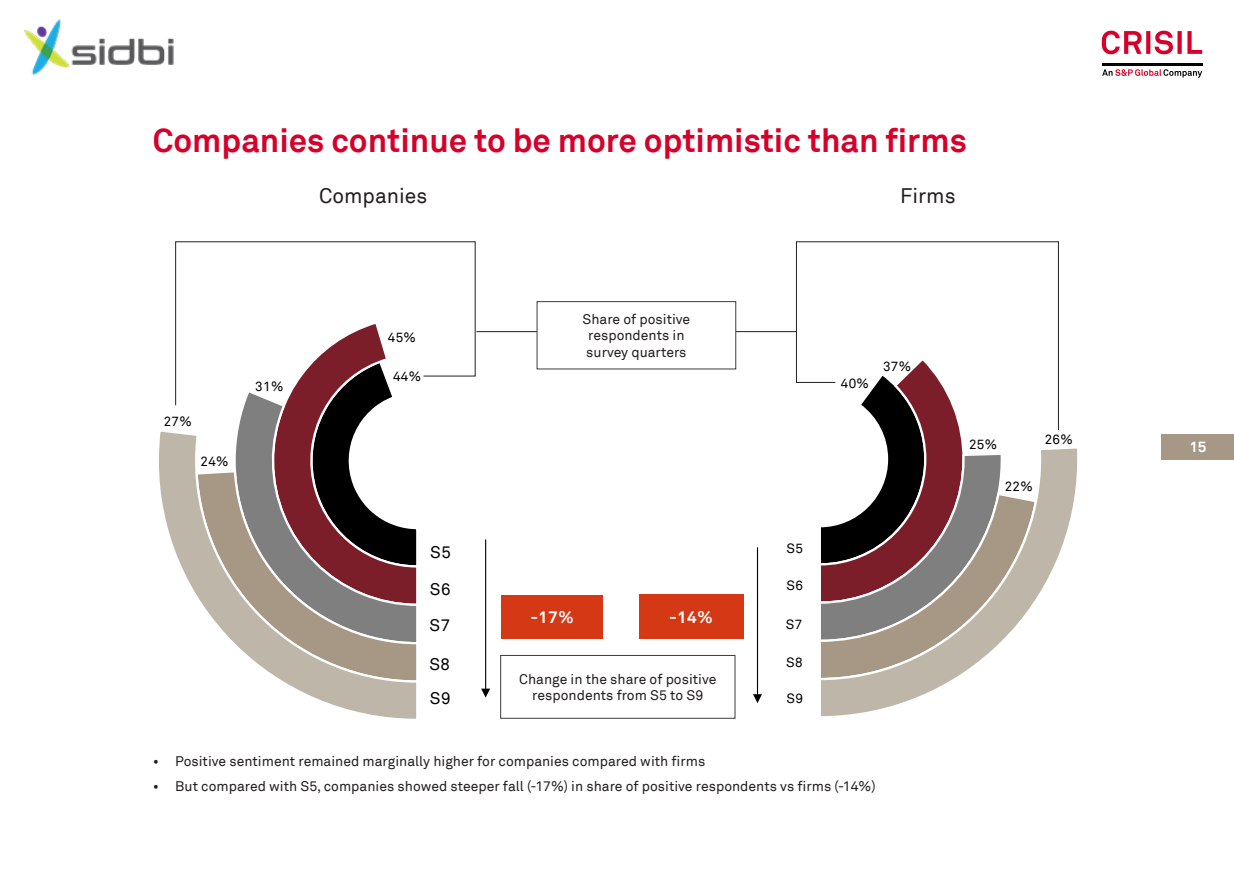
<style>
.page{position:relative;width:1234px;height:894px;background:#fff}
.page>*{position:absolute;margin:0;border:0;box-sizing:border-box;transform-origin:0 0}
.t1{font:700 33px "Akkurat Pro";color:#d6002a}
.t2{font:21px "Akkurat Pro";color:#231f20}
.t3{font:700 18px "Arial";letter-spacing:.01em;color:#000}
.t4{font:16.8px/36.6px "Akkurat Pro";letter-spacing:.03em;color:#000}
.t5{font:700 16.8px "Akkurat Pro";color:#fff}
.t6{font:700 15px "Akkurat Pro";color:#fff}
.t7{font:13.95px/16.8px "Akkurat Pro";color:#231f20}
.t8{font:13.5px "Akkurat Pro";letter-spacing:.025em;color:#000}
.s1{font-size:14.55px}
</style>
<div class="page">
<div style="left:1161px;top:434px;width:72px;height:25px;background:#a79886"></div>
<svg style="left:1102px;top:69px;width:100px;height:9px"></svg>
<hr style="left:1102px;top:63px;width:100px;height:3px;background:#000">
<svg style="left:1101px;top:31px;width:101px;height:23px"></svg>
<img style="left:24px;top:19px;width:150px;height:56px">
<svg style="left:559px;top:301px;width:403px;height:418px"></svg>
<svg style="left:817px;top:445px;width:261px;height:274px"></svg>
<hr style="left:757px;top:547px;width:1px;height:148px;background:#000">
<svg style="left:753px;top:694px;width:9px;height:9px"></svg>
<svg style="left:161px;top:303px;width:534px;height:415px"></svg>
<div style="left:502px;top:594px;width:101px;height:44px;background:#d53814"></div>
<hr style="left:485px;top:539px;width:1px;height:150px;background:#000">
<svg style="left:481px;top:688px;width:9px;height:9px"></svg>
<div style="left:639px;top:593px;width:104px;height:45px;background:#d53814"></div>
<div style="left:536px;top:301px;width:200px;height:68px;border:1px solid #3c3c3c"></div>
<svg style="left:795px;top:241px;width:264px;height:189px"></svg>
<hr style="left:476px;top:331px;width:61px;height:1px;background:#231f20">
<hr style="left:736px;top:331px;width:60px;height:1px;background:#231f20">
<div style="left:500px;top:654px;width:235px;height:64px;border:1px solid #3c3c3c"></div>
<svg style="left:175px;top:241px;width:301px;height:165px"></svg>
<p class="t1" style="left:153px;top:119px;width:815px">Companies continue to be more optimistic than firms</p>
<p class="t3" style="left:350px;top:176px;width:99px">Companies</p>
<p class="t2" style="left:319px;top:183px;width:110px">Companies</p>
<p class="t2" style="left:900px;top:183px;width:57px">Firms</p>
<p class="t8" style="left:164px;top:413px;width:30px">27%</p>
<p class="t8" style="left:200px;top:453px;width:30px">24%</p>
<p class="t8" style="left:255px;top:378px;width:30px">31%</p>
<p class="t8" style="left:388px;top:329px;width:30px">45%</p>
<p class="t8" style="left:393px;top:368px;width:30px">44%</p>
<p class="t7" style="left:582px;top:310px;width:109px">Share of positive respondents in survey quarters</p>
<p class="t8" style="left:840px;top:375px;width:30px">40%</p>
<p class="t8" style="left:883px;top:358px;width:30px">37%</p>
<p class="t4" style="left:430px;top:533px;width:22px">S5</p>
<p class="t4" style="left:429px;top:571px;width:22px">S6<br>S7</p>
<p class="t4" style="left:429px;top:646px;width:22px">S8</p>
<p class="t4" style="left:430px;top:680px;width:22px">S9</p>
<p class="t5" style="left:530px;top:606px;width:45px">-17%</p>
<p class="t5" style="left:669px;top:606px;width:45px">-14%</p>
<p class="t7" style="left:519px;top:670px;width:199px;text-align:center">Change in the share of positive respondents from S5 to S9</p>
<p class="t8" style="left:786px;top:540px;width:18px">S5</p>
<p class="t8" style="left:786px;top:577px;width:18px">S6</p>
<p class="t8" style="left:785px;top:616px;width:18px">S7</p>
<p class="t8" style="left:786px;top:653px;width:18px">S8</p>
<p class="t8" style="left:786px;top:689px;width:18px">S9</p>
<p class="t7" style="left:153px;top:752px;width:554px"><span class="s1">•</span> Positive sentiment remained marginally higher for companies compared with firms</p>
<p class="t7" style="left:153px;top:778px;width:724px"><span class="s1">•</span> But compared with S5, companies showed steeper fall (-17%) in share of positive respondents vs firms (-14%)</p>
<p class="t8" style="left:969px;top:436px;width:30px">25%</p>
<p class="t8" style="left:1004px;top:478px;width:30px">22%</p>
<p class="t8" style="left:1044px;top:431px;width:30px">26%</p>
<p class="t6" style="left:1189px;top:437px;width:19px">15</p>
</div>
